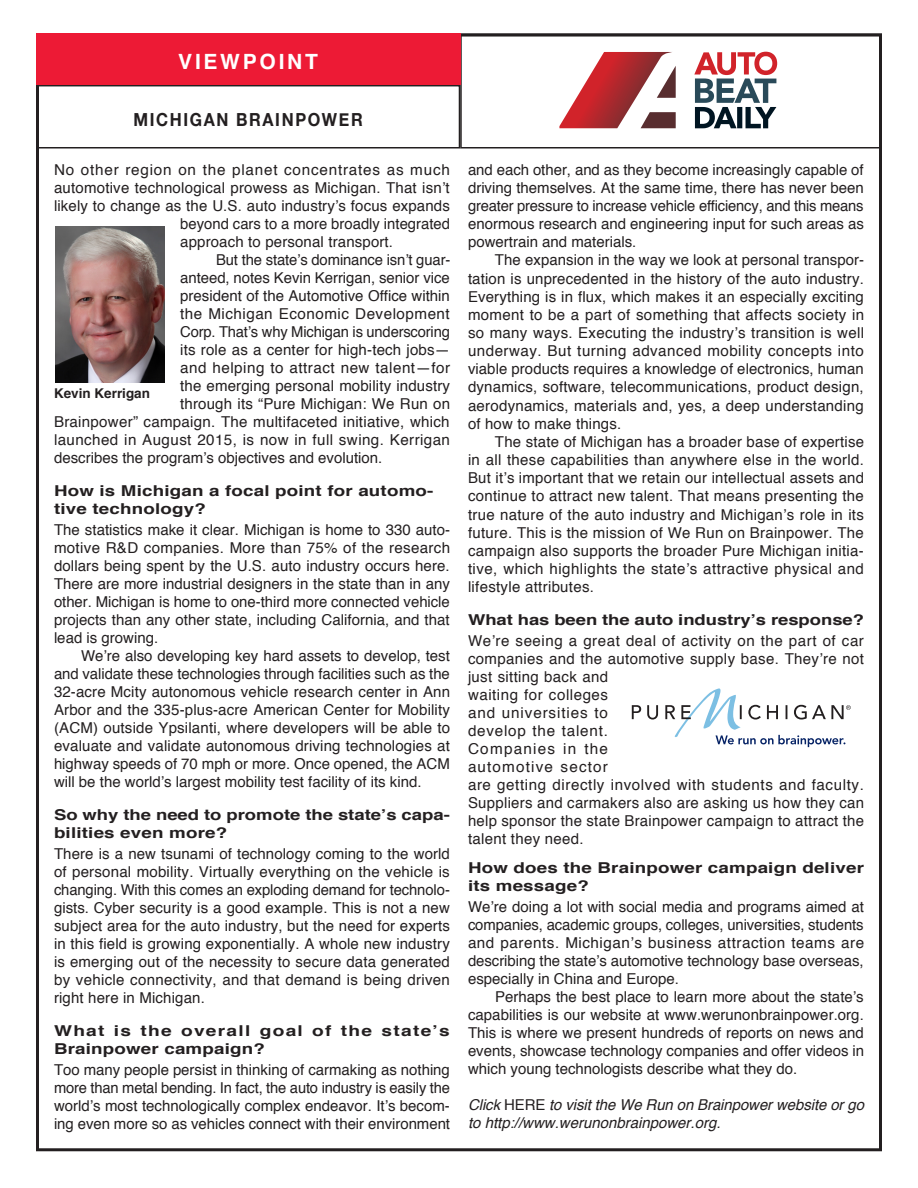
<style>
.page{position:relative;width:918px;height:1188px;background:#fff}
.page>*{position:absolute;margin:0;border:0;box-sizing:border-box;transform-origin:0 0}
.t1{font:700 21px "Helvetica";letter-spacing:.13em;color:#fff}
.t2{font:700 18px "Helvetica Neue";letter-spacing:.1em;color:#231f20;scale:.9 1}
.t3{font:15px/18px "Helvetica";letter-spacing:.01em;color:#231f20;text-align:justify}
.t4{font:15px/18px "Helvetica";letter-spacing:.035em;color:#231f20}
.t5{font:700 15px/18px "Helvetica";letter-spacing:.01em;color:#231f20;scale:1.25 1}
.t6{font:700 15px/18px "Helvetica";letter-spacing:.01em;color:#231f20;scale:1.23 1}
.t7{font:italic 15px/18px "Helvetica";color:#231f20}
.t8{font:15px "Helvetica";letter-spacing:-.01em;color:#231f20}
.t9{font:15px "Helvetica";letter-spacing:.03em;color:#231f20}
.t10{font:700 15px/18px "Helvetica";letter-spacing:.065em;color:#231f20;scale:1.27 1}
.t11{font:15px "Helvetica";letter-spacing:.05em;color:#231f20}
.t12{font:700 13.5px "Helvetica";color:#231f20}
.s1{font-style:normal}
</style>
<div class="page">
<div style="left:460px;top:34px;width:422px;height:114px;background:#fff;border:2px solid #231f20"></div>
<div style="left:36px;top:85px;width:424px;height:63px;border:2px solid #231f20"></div>
<img style="left:56px;top:227px;width:108px;height:155px">
<svg style="left:632px;top:688px;width:219px;height:59px"></svg>
<div style="left:36px;top:34px;width:424px;height:51px;background:#ed1a35"></div>
<svg style="left:694px;top:52px;width:83px;height:76px"></svg>
<svg style="left:559px;top:52px;width:117px;height:76px"></svg>
<h1 class="t1" style="left:178px;top:44px;width:141px">VIEWPOINT</h1>
<p class="t2" style="left:134px;top:105px;width:256px">MICHIGAN BRAINPOWER</p>
<p class="t11" style="left:54px;top:159px;width:397px">No other region on the planet concentrates as much</p>
<p class="t3" style="left:54px;top:180px;width:397px">automotive technological prowess as Michigan. That isn’t</p>
<p class="t3" style="left:54px;top:198px;width:397px">likely to change as the U.S. auto industry’s focus expands</p>
<p class="t3" style="left:180px;top:216px;width:271px">beyond cars to a more broadly integrated</p>
<p class="t3" style="left:180px;top:234px;width:214px">approach to personal transport.</p>
<p class="t8" style="left:216px;top:249px;width:236px">But the state’s dominance isn’t guar-</p>
<p class="t3" style="left:180px;top:270px;width:271px">anteed, notes Kevin Kerrigan, senior vice</p>
<p class="t3" style="left:180px;top:288px;width:271px">president of the Automotive Office within</p>
<p class="t9" style="left:180px;top:303px;width:271px">the Michigan Economic Development</p>
<p class="t8" style="left:180px;top:321px;width:271px">Corp. That’s why Michigan is underscoring</p>
<p class="t3" style="left:180px;top:342px;width:271px">its role as a center for high-tech jobs—</p>
<p class="t9" style="left:180px;top:357px;width:271px">and helping to attract new talent—for</p>
<p class="t3" style="left:180px;top:378px;width:271px">the emerging personal mobility industry</p>
<p class="t3" style="left:180px;top:396px;width:271px">through its “Pure Michigan: We Run on</p>
<p class="t3" style="left:54px;top:414px;width:397px">Brainpower” campaign. The multifaceted initiative, which</p>
<p class="t3" style="left:54px;top:432px;width:398px">launched in August 2015, is now in full swing. Kerrigan</p>
<p class="t3" style="left:54px;top:450px;width:330px">describes the program’s objectives and evolution.</p>
<p class="t5" style="left:54px;top:482px;width:305px">How is Michigan a focal point for automo&shy;tive technology?</p>
<p class="t3" style="left:54px;top:522px;width:398px">The statistics make it clear. Michigan is home to 330 auto&shy;motive R&amp;D companies. More than 75% of the research dollars being spent by the U.S. auto industry occurs here.<br>There are more industrial designers in the state than in any other. Michigan is home to one-third more connected vehicle projects than any other state, including California, and that lead is growing.</p>
<p class="t3" style="left:54px;top:648px;width:398px;text-indent:27px">We’re also developing key hard assets to develop, test and validate these technologies through facilities such as the 32-acre Mcity autonomous vehicle research center in Ann Arbor and the 335-plus-acre American Center for Mobility (ACM) outside Ypsilanti, where developers will be able to evaluate and validate autonomous driving technologies at highway speeds of 70 mph or more. Once opened, the ACM will be the world’s largest mobility test facility of its kind.</p>
<p class="t6" style="left:54px;top:806px;width:323px">So why the need to promote the state’s capa&shy;bilities even more?</p>
<p class="t3" style="left:54px;top:846px;width:398px">There is a new tsunami of technology coming to the world of personal mobility. Virtually everything on the vehicle is changing. With this comes an exploding demand for technolo&shy;gists. Cyber security is a good example. This is not a new subject area for the auto industry, but the need for experts in this field is growing exponentially. A whole new industry is emerging out of the necessity to secure data generated by vehicle connectivity, and that demand is being driven right here in Michigan.</p>
<p class="t10" style="left:54px;top:1022px;width:313px">What is the overall goal of the state’s<br>Brainpower campaign?</p>
<p class="t3" style="left:54px;top:1062px;width:398px">Too many people persist in thinking of carmaking as nothing more than metal bending. In fact, the auto industry is easily the world’s most technologically complex endeavor. It’s becom&shy;ing even more so as vehicles connect with their environment</p>
<p class="t12" style="left:54px;top:382px;width:98px">Kevin Kerrigan</p>
<p class="t3" style="left:468px;top:162px;width:397px">and each other, and as they become increasingly capable of driving themselves. At the same time, there has never been greater pressure to increase vehicle efficiency, and this means enormous research and engineering input for such areas as powertrain and materials.</p>
<p class="t3" style="left:468px;top:252px;width:398px;text-indent:27px">The expansion in the way we look at personal transpor&shy;tation is unprecedented in the history of the auto industry.<br>Everything is in flux, which makes it an especially exciting moment to be a part of something that affects society in so many ways. Executing the industry’s transition is well underway. But turning advanced mobility concepts into viable products requires a knowledge of electronics, human dynamics, software, telecommunications, product design, aerodynamics, materials and, yes, a deep understanding of how to make things.</p>
<p class="t3" style="left:468px;top:433px;width:398px;text-indent:27px">The state of Michigan has a broader base of expertise in all these capabilities than anywhere else in the world.<br>But it’s important that we retain our intellectual assets and continue to attract new talent. That means presenting the true nature of the auto industry and Michigan’s role in its future. This is the mission of We Run on Brainpower. The campaign also supports the broader Pure Michigan initia&shy;tive, which highlights the state’s attractive physical and lifestyle attributes.</p>
<p class="t6" style="left:468px;top:611px;width:324px">What has been the auto industry’s response?</p>
<p class="t4" style="left:468px;top:632px;width:398px">We’re seeing a great deal of activity on the part of car companies and the automotive supply base. They’re not just sitting back and<br>waiting for colleges<br>and universities to<br>develop the talent.<br>Companies in the<br>automotive sector<br>are getting directly involved with students and faculty.<br>Suppliers and carmakers also are asking us how they can help sponsor the state Brainpower campaign to attract the talent they need.</p>
<p class="t5" style="left:468px;top:859px;width:318px">How does the Brainpower campaign deliver its message?</p>
<p class="t3" style="left:468px;top:898px;width:398px">We’re doing a lot with social media and programs aimed at companies, academic groups, colleges, universities, students and parents. Michigan’s business attraction teams are describing the state’s automotive technology base overseas, especially in China and Europe.</p>
<p class="t3" style="left:468px;top:988px;width:398px;text-indent:27px">Perhaps the best place to learn more about the state’s capabilities is our website at www.werunonbrainpower.org.<br>This is where we present hundreds of reports on news and events, showcase technology companies and offer videos in which young technologists describe what they do.</p>
<p class="t7" style="left:468px;top:1096px;width:403px">Click<span class="s1">H E R E</span> tovisittheWeRunonBrainpowerwebsiteorgo tohttp://www.werunonbrainpower.org.</p>
</div>
